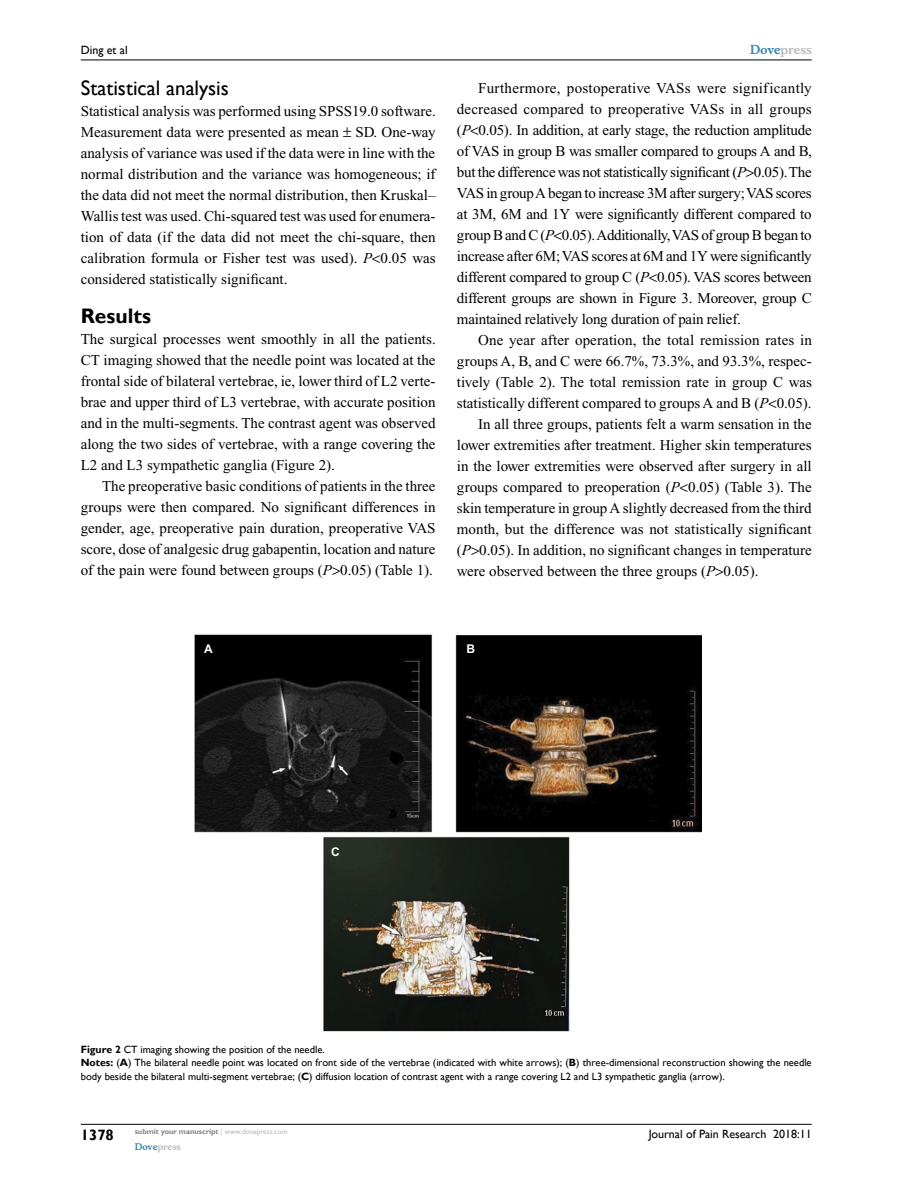
<style>
.page{position:relative;width:918px;height:1188px;background:#fff}
.page>*{position:absolute;margin:0;border:0;box-sizing:border-box;transform-origin:0 0}
.t1{font:21px "Gill Sans";color:#000}
.t2{font:700 21px "Gill Sans";color:#000}
.t3{font:15px/21px "Times New Roman";color:#000;text-align:justify}
.t4{font:700 15px "Gill Sans";color:#000}
.t5{font:12px "Gill Sans";color:#000}
.t6{font:700 12px "Musee";color:#b8babc}
.t7{font:700 12px "Arial";color:#fff}
.t8{font:10.5px/13.5px "Gill Sans";color:#000}
.t9{font:700 9px "Musee";color:#b8babc}
.t10{font:700 7.5px "Gill Sans";color:#808285}
.s1{font-style:italic}
.s2{color:#3785ad}
.s3{font-weight:700}
.s4{font-weight:400;color:#b8babc}
</style>
<div class="page">
<hr style="left:81px;top:1124px;width:731px;height:1px;background:#000">
<hr style="left:81px;top:60px;width:731px;height:1px;background:#000">
<img style="left:194px;top:634px;width:507px;height:398px">
<p class="t5" style="left:81px;top:43px;width:48px">Ding et al</p>
<h1 class="t1" style="left:81px;top:76px;width:150px">Statistical analysis</h1>
<p class="t3" style="left:81px;top:101px;width:357px">Statistical analysis was performed using SPSS19.0 software.<br>Measurement data were presented as mean SD. One-way analysis of variance was used if the data were in line with the normal distribution and the variance was homogeneous; if the data did not meet the normal distribution, then Kruskal– Wallis test was used. Chi-squared test was used for enumera&shy;tion of data (if the data did not meet the chi-square, then calibration formula or Fisher test was used). <span class="s1">P</span> 0.05 was considered statistically significant.</p>
<h1 class="t2" style="left:81px;top:304px;width:72px">Results</h1>
<p class="t3" style="left:81px;top:329px;width:357px">The surgical processes went smoothly in all the patients.<br>CT imaging showed that the needle point was located at the frontal side of bilateral vertebrae, ie, lower third of L2 verte&shy;brae and upper third of L3 vertebrae, with accurate position and in the multi-segments. The contrast agent was observed along the two sides of vertebrae, with a range covering the L2 and L3 sympathetic ganglia (Figure 2).</p>
<p class="t3" style="left:81px;top:476px;width:356px;text-indent:21px">The preoperative basic conditions of patients in the three groups were then compared. No significant differences in gender, age, preoperative pain duration, preoperative VAS score, dose of analgesic drug gabapentin, location and nature of the pain were found between groups (<span class="s1">P</span> 0.05) (Table 1).</p>
<p class="t6" style="left:750px;top:43px;width:63px"><span class="s2">Dove</span>press</p>
<p class="t3" style="left:457px;top:77px;width:356px;text-indent:21px">Furthermore, postoperative VASs were significantly decreased compared to preoperative VASs in all groups (<span class="s1">P</span> 0.05). In addition, at early stage, the reduction amplitude of VAS in group B was smaller compared to groups A and B, but the difference was not statistically significant (<span class="s1">P</span> 0.05). The VAS in group A began to increase 3M after surgery; VAS scores at 3M, 6M and 1Y were significantly different compared to group B and C (<span class="s1">P</span> 0.05). Additionally, VAS of group B began to increase after 6M; VAS scores at 6M and 1Y were significantly different compared to group C (<span class="s1">P</span> 0.05). VAS scores between different groups are shown in Figure 3. Moreover, group C maintained relatively long duration of pain relief.</p>
<p class="t3" style="left:478px;top:329px;width:335px">One year after operation, the total remission rates in</p>
<p class="t3" style="left:457px;top:350px;width:356px">groups A, B, and C were 66.7%, 73.3%, and 93.3%, respec-</p>
<p class="t3" style="left:457px;top:371px;width:356px">tively (Table 2). The total remission rate in group C was</p>
<p class="t3" style="left:457px;top:392px;width:356px">statistically different compared to groups A and B (<span class="s1">P</span> 0.05).</p>
<p class="t3" style="left:478px;top:413px;width:335px">In all three groups, patients felt a warm sensation in the</p>
<p class="t3" style="left:457px;top:434px;width:356px">lower extremities after treatment. Higher skin temperatures</p>
<p class="t3" style="left:457px;top:455px;width:356px">in the lower extremities were observed after surgery in all</p>
<p class="t3" style="left:457px;top:476px;width:356px">groups compared to preoperation (<span class="s1">P</span> 0.05) (Table 3). The</p>
<p class="t3" style="left:457px;top:497px;width:356px">skin temperature in group A slightly decreased from the third</p>
<p class="t3" style="left:457px;top:518px;width:356px">month, but the difference was not statistically significant</p>
<p class="t3" style="left:457px;top:539px;width:356px">(<span class="s1">P</span> 0.05). In addition, no significant changes in temperature</p>
<p class="t3" style="left:457px;top:560px;width:303px">were observed between the three groups (<span class="s1">P</span> 0.05).</p>
<p class="t7" style="left:204px;top:640px;width:10px">A</p>
<p class="t7" style="left:466px;top:640px;width:10px">B</p>
<p class="t7" style="left:331px;top:844px;width:10px">C</p>
<p class="t8" style="left:81px;top:1042px;width:732px"><span class="s3">Figure 2</span> CT imaging showing the position of the needle.<br><span class="s3">Notes:</span> (<span class="s3">A</span>) The bilateral needle point was located on front side of the vertebrae (indicated with white arrows); (<span class="s3">B</span>) three-dimensional reconstruction showing the needle body beside the bilateral multi-segment vertebrae; (<span class="s3">C</span>) diffusion location of contrast agent with a range covering L2 and L3 sympathetic ganglia (arrow).</p>
<p class="t4" style="left:81px;top:1126px;width:35px">1378</p>
<p class="t10" style="left:135px;top:1127px;width:154px">submit your manuscript <span class="s4">| www.dovepress.com</span></p>
<p class="t9" style="left:135px;top:1141px;width:48px"><span class="s2">Dove</span>press</p>
<p class="t5" style="left:649px;top:1127px;width:164px">Journal of Pain Research 2018:11</p>
</div>
